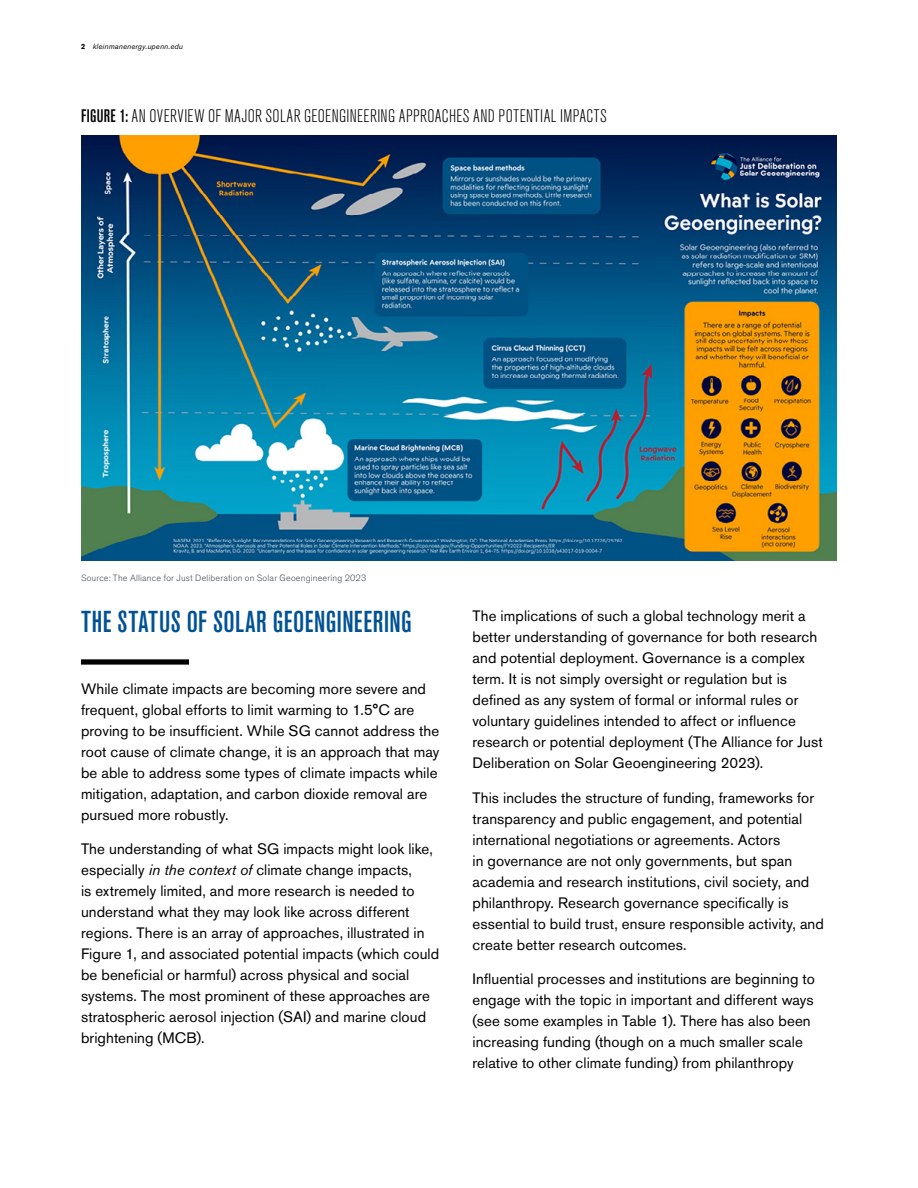
<style>
.page{position:relative;width:918px;height:1188px;background:#fff}
.page>*{position:absolute;margin:0;border:0;box-sizing:border-box;transform-origin:0 0}
.KC__Section_Divider_B__Single_Col__Plain{font:500 condensed 30px "Akzidenz Grotesk Std";letter-spacing:.015em;color:#005295}
.KC__Figure_Title{font:300 condensed 18px "Akzidenz Grotesk Std";letter-spacing:.02em;color:#000}
.KC__Body_10_14{font:15px/21px "Akzidenz Grotesk Std";letter-spacing:.005em;color:#000}
.KC__Figure_Reference{font:300 9px "Akzidenz Grotesk Std";letter-spacing:.025em;color:#48525a}
.t1{font:italic 7.5px "Akzidenz Grotesk Std";letter-spacing:.025em;color:#000}
.s1{font-weight:700;font-style:normal}
.s2{font-weight:500}
.s3{font-style:italic}
</style>
<div class="page">
<div style="left:81px;top:659px;width:108px;height:6px;background:#000"></div>
<img style="left:81px;top:135px;width:756px;height:425px">
<p class="t1" style="left:81px;top:42px;width:103px"><span class="s1">2</span> kleinmanenergy.upenn.edu</p>
<h2 class="KC__Figure_Title" style="left:81px;top:106px;width:527px"><span class="s2">FIGURE 1:</span> AN OVERVIEW OF MAJOR SOLAR GEOENGINEERING APPROACHES AND POTENTIAL IMPACTS</h2>
<p class="KC__Figure_Reference" style="left:81px;top:572px;width:287px">Source: The Alliance for Just Deliberation on Solar Geoengineering 2023</p>
<h1 class="KC__Section_Divider_B__Single_Col__Plain" style="left:81px;top:605px;width:332px">THE STATUS OF SOLAR GEOENGINEERING</h1>
<p class="KC__Body_10_14" style="left:81px;top:678px;width:360px">While climate impacts are becoming more severe and frequent, global efforts to limit warming to 1.5°C are proving to be insufficient. While SG cannot address the root cause of climate change, it is an approach that may be able to address some types of climate impacts while mitigation, adaptation, and carbon dioxide removal are pursued more robustly.</p>
<p class="KC__Body_10_14" style="left:81px;top:839px;width:360px">The understanding of what SG impacts might look like, especially <span class="s3">in the context of</span> climate change impacts,<br>is extremely limited, and more research is needed to understand what they may look like across different regions. There is an array of approaches, illustrated in Figure 1, and associated potential impacts (which could be beneficial or harmful) across physical and social systems. The most prominent of these approaches are stratospheric aerosol injection (SAI) and marine cloud brightening (MCB).</p>
<p class="KC__Body_10_14" style="left:472px;top:605px;width:352px">The implications of such a global technology merit a better understanding of governance for both research and potential deployment. Governance is a complex term. It is not simply oversight or regulation but is defined as any system of formal or informal rules or voluntary guidelines intended to affect or influence research or potential deployment (The Alliance for Just Deliberation on Solar Geoengineering 2023).</p>
<p class="KC__Body_10_14" style="left:472px;top:787px;width:353px">This includes the structure of funding, frameworks for transparency and public engagement, and potential international negotiations or agreements. Actors<br>in governance are not only governments, but span academia and research institutions, civil society, and philanthropy. Research governance specifically is essential to build trust, ensure responsible activity, and create better research outcomes.</p>
<p class="KC__Body_10_14" style="left:472px;top:968px;width:344px">Influential processes and institutions are beginning to engage with the topic in important and different ways (see some examples in Table 1). There has also been increasing funding (though on a much smaller scale relative to other climate funding) from philanthropy</p>
</div>
